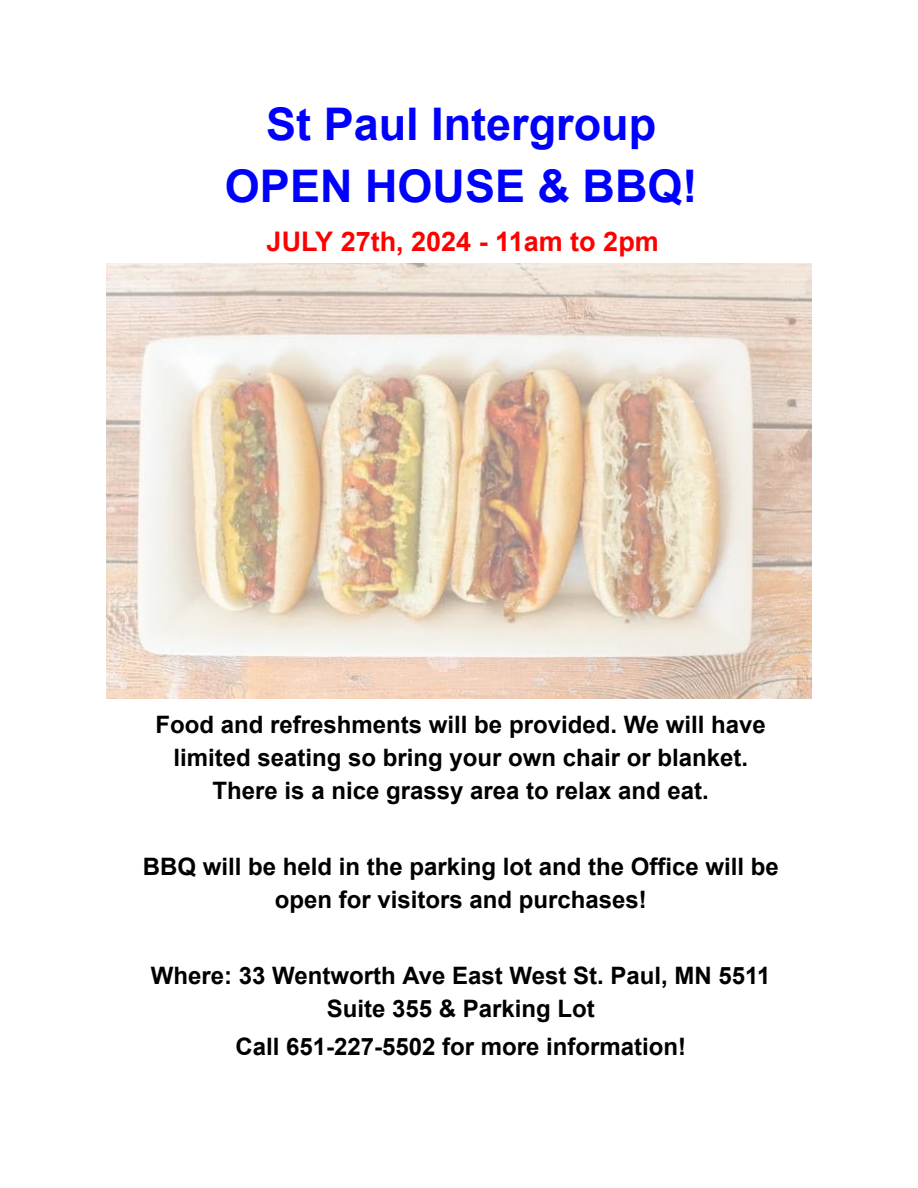
<style>
.page{position:relative;width:918px;height:1188px;background:#fff}
.page>*{position:absolute;margin:0;border:0;box-sizing:border-box;transform-origin:0 0}
.t1{font:700 45px/61.8px "Arial";color:#00f;text-align:center}
.t2{font:700 27px "Arial";color:#f00}
.t3{font:700 24px/32.7px "Arial";color:#000;text-align:center}
</style>
<div class="page">
<img style="left:107px;top:263px;width:704px;height:436px">
<p class="t1" style="left:225px;top:95px;width:474px">St Paul Intergroup<br>OPEN HOUSE &amp; BBQ!</p>
<p class="t2" style="left:267px;top:223px;width:394px">JULY 27th, 2024 - 11am to 2pm</p>
<p class="t3" style="left:156px;top:709px;width:612px">Food and refreshments will be provided. We will have limited seating so bring your own chair or blanket.<br>There is a nice grassy area to relax and eat.</p>
<p class="t3" style="left:143px;top:851px;width:638px">BBQ will be held in the parking lot and the Office will be open for visitors and purchases!</p>
<p class="t3" style="left:151px;top:960px;width:621px">Where: 33 Wentworth Ave East West St. Paul, MN 5511<br>Suite 355 &amp; Parking Lot</p>
<p class="t3" style="left:235px;top:1031px;width:452px">Call 651-227-5502 for more information!</p>
</div>
